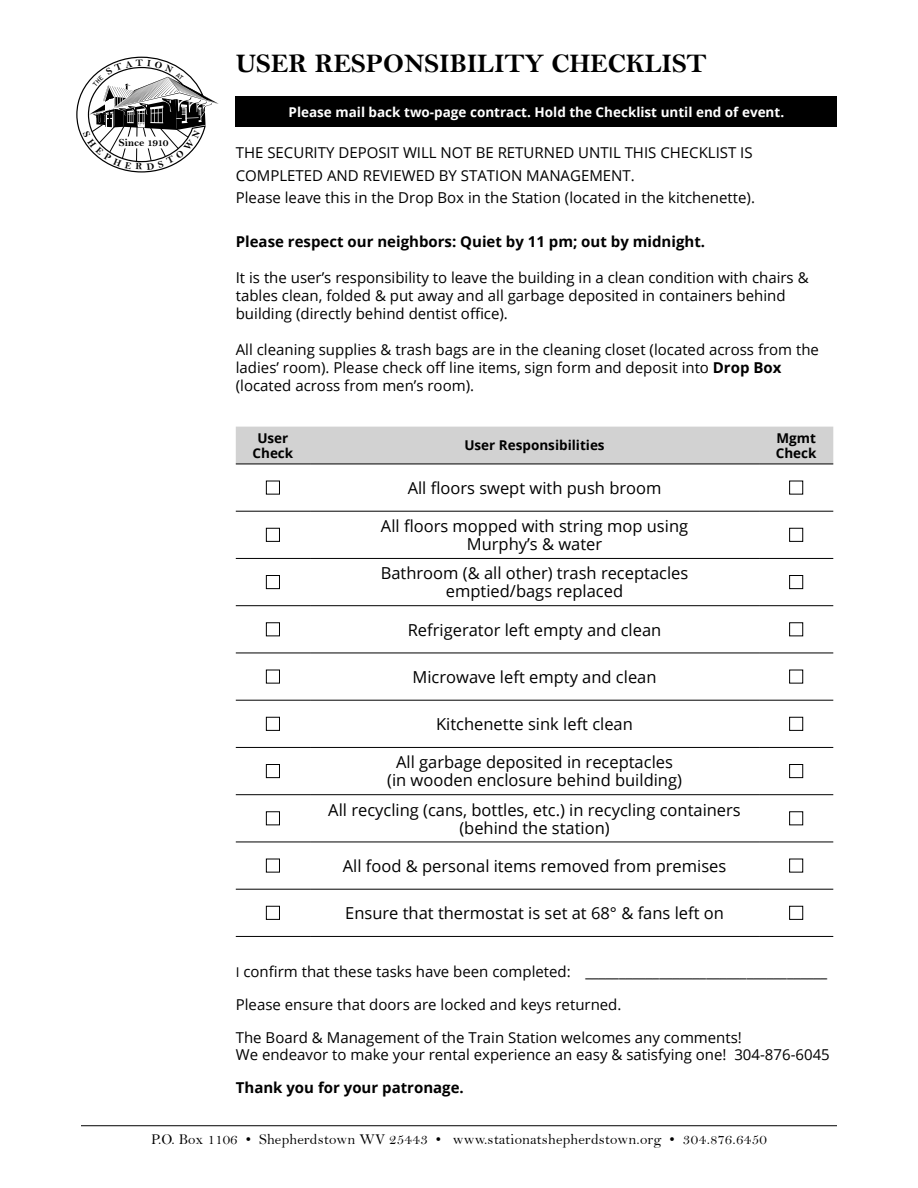
<style>
.page{position:relative;width:918px;height:1188px;background:#fff}
.page>*{position:absolute;margin:0;border:0;box-sizing:border-box;transform-origin:0 0}
.t1{font:27px "Bell MT Bold";color:#000}
.t2{font:16.5px/18px "Open Sans";color:#000;text-align:center}
.t3{font:15px/18px "Open Sans";color:#000}
.t4{font:700 15px "Open Sans";color:#000}
.t5{font:15px "Bell";letter-spacing:.01em;color:#000}
.t6{font:700 13.5px "Open Sans";color:#fff}
.t7{font:700 13.5px "Open Sans";color:#000}
.t8{font:10.95px "Bell MT Bold";letter-spacing:-.005em;color:#000}
.s1{font-weight:700}
.s2{font-size:13.5px}
</style>
<div class="page">
<div style="left:236px;top:427px;width:597px;height:37px;background:#d2d2d2"></div>
<hr style="left:236px;top:464px;width:74px;height:1px;background:#000">
<hr style="left:310px;top:464px;width:449px;height:1px;background:#000">
<hr style="left:759px;top:464px;width:74px;height:1px;background:#000">
<hr style="left:236px;top:511px;width:74px;height:1px;background:#000">
<hr style="left:310px;top:511px;width:449px;height:1px;background:#000">
<hr style="left:759px;top:511px;width:74px;height:1px;background:#000">
<hr style="left:236px;top:558px;width:74px;height:1px;background:#000">
<hr style="left:310px;top:558px;width:449px;height:1px;background:#000">
<hr style="left:759px;top:558px;width:74px;height:1px;background:#000">
<hr style="left:236px;top:605px;width:74px;height:1px;background:#000">
<hr style="left:310px;top:605px;width:449px;height:1px;background:#000">
<hr style="left:759px;top:605px;width:74px;height:1px;background:#000">
<hr style="left:236px;top:653px;width:74px;height:1px;background:#000">
<hr style="left:310px;top:653px;width:449px;height:1px;background:#000">
<hr style="left:759px;top:653px;width:74px;height:1px;background:#000">
<hr style="left:236px;top:700px;width:74px;height:1px;background:#000">
<hr style="left:310px;top:700px;width:449px;height:1px;background:#000">
<hr style="left:759px;top:700px;width:74px;height:1px;background:#000">
<hr style="left:236px;top:747px;width:74px;height:1px;background:#000">
<hr style="left:310px;top:747px;width:449px;height:1px;background:#000">
<hr style="left:759px;top:747px;width:74px;height:1px;background:#000">
<hr style="left:236px;top:794px;width:74px;height:1px;background:#000">
<hr style="left:310px;top:794px;width:449px;height:1px;background:#000">
<hr style="left:759px;top:794px;width:74px;height:1px;background:#000">
<hr style="left:236px;top:842px;width:74px;height:1px;background:#000">
<hr style="left:310px;top:842px;width:449px;height:1px;background:#000">
<hr style="left:759px;top:842px;width:74px;height:1px;background:#000">
<hr style="left:236px;top:889px;width:74px;height:1px;background:#000">
<hr style="left:310px;top:889px;width:449px;height:1px;background:#000">
<hr style="left:759px;top:889px;width:74px;height:1px;background:#000">
<hr style="left:236px;top:936px;width:74px;height:1px;background:#000">
<hr style="left:310px;top:936px;width:449px;height:1px;background:#000">
<hr style="left:759px;top:936px;width:74px;height:1px;background:#000">
<div style="left:266px;top:481px;width:14px;height:13px;border:1px solid #000"></div>
<div style="left:789px;top:481px;width:14px;height:13px;border:1px solid #000"></div>
<div style="left:266px;top:528px;width:14px;height:14px;border:1px solid #000"></div>
<div style="left:789px;top:528px;width:14px;height:14px;border:1px solid #000"></div>
<div style="left:266px;top:575px;width:14px;height:14px;border:1px solid #000"></div>
<div style="left:789px;top:575px;width:14px;height:14px;border:1px solid #000"></div>
<div style="left:266px;top:623px;width:14px;height:13px;border:1px solid #000"></div>
<div style="left:789px;top:623px;width:14px;height:13px;border:1px solid #000"></div>
<div style="left:266px;top:670px;width:14px;height:13px;border:1px solid #000"></div>
<div style="left:789px;top:670px;width:14px;height:13px;border:1px solid #000"></div>
<div style="left:266px;top:717px;width:14px;height:14px;border:1px solid #000"></div>
<div style="left:789px;top:717px;width:14px;height:14px;border:1px solid #000"></div>
<div style="left:266px;top:764px;width:14px;height:14px;border:1px solid #000"></div>
<div style="left:789px;top:764px;width:14px;height:14px;border:1px solid #000"></div>
<div style="left:266px;top:812px;width:14px;height:13px;border:1px solid #000"></div>
<div style="left:789px;top:812px;width:14px;height:13px;border:1px solid #000"></div>
<div style="left:266px;top:859px;width:14px;height:13px;border:1px solid #000"></div>
<div style="left:789px;top:859px;width:14px;height:13px;border:1px solid #000"></div>
<div style="left:266px;top:906px;width:14px;height:14px;border:1px solid #000"></div>
<div style="left:789px;top:906px;width:14px;height:14px;border:1px solid #000"></div>
<hr style="left:81px;top:1125px;width:756px;height:1px;background:#000">
<div style="left:236px;top:96px;width:601px;height:31px;background:#000"></div>
<svg style="left:76px;top:56px;width:143px;height:117px"></svg>
<p class="t1" style="left:236px;top:47px;width:473px">USER RESPONSIBILITY CHECKLIST</p>
<p class="t8" style="left:119px;top:136px;width:51px">Since 1910</p>
<p class="t6" style="left:289px;top:102px;width:497px">Please mail back two-page contract. Hold the Checklist until end of event.</p>
<p class="t3" style="left:236px;top:141px;width:518px;line-height:22.5px">THE SECURITY DEPOSIT WILL NOT BE RETURNED UNTIL THIS CHECKLIST IS<br>COMPLETED AND REVIEWED BY STATION MANAGEMENT.</p>
<p class="t3" style="left:236px;top:189px;width:521px">Please leave this in the Drop Box in the Station (located in the kitchenette).</p>
<p class="t4" style="left:236px;top:231px;width:471px">Please respect our neighbors: Quiet by 11 pm; out by midnight.</p>
<p class="t3" style="left:236px;top:268px;width:574px">It is the user’s responsibility to leave the building in a clean condition with chairs &amp; tables clean, folded &amp; put away and all garbage deposited in containers behind building (directly behind dentist office).</p>
<p class="t3" style="left:236px;top:340px;width:585px">All cleaning supplies &amp; trash bags are in the cleaning closet (located across from the ladies’ room). Please check off line items, sign form and deposit into <span class="s1">Drop Box </span>(located across from men’s room).</p>
<p class="t7" style="left:257px;top:429px;width:33px">User</p>
<p class="t7" style="left:253px;top:444px;width:42px">Check</p>
<p class="t7" style="left:464px;top:436px;width:142px">User Responsibilities</p>
<p class="t2" style="left:408px;top:478px;width:255px">All floors swept with push broom</p>
<p class="t2" style="left:381px;top:517px;width:309px">All floors mopped with string mop using<br>Murphy’s &amp; water</p>
<p class="t2" style="left:381px;top:564px;width:309px">Bathroom (&amp; all other) trash receptacles emptied/bags replaced</p>
<p class="t2" style="left:408px;top:620px;width:255px">Refrigerator left empty and clean</p>
<p class="t2" style="left:413px;top:667px;width:246px">Microwave left empty and clean</p>
<p class="t2" style="left:436px;top:715px;width:198px">Kitchenette sink left clean</p>
<p class="t2" style="left:387px;top:753px;width:296px">All garbage deposited in receptacles (in wooden enclosure behind building)</p>
<p class="t2" style="left:328px;top:800px;width:414px">All recycling (cans, bottles, etc.) in recycling containers (behind the station)</p>
<p class="t2" style="left:343px;top:856px;width:385px">All food &amp; personal items removed from premises</p>
<p class="t2" style="left:345px;top:904px;width:380px">Ensure that thermostat is set at 68° &amp; fans left on</p>
<p class="t7" style="left:776px;top:429px;width:41px">Mgmt</p>
<p class="t7" style="left:776px;top:444px;width:42px">Check</p>
<p class="t3" style="left:236px;top:962px;width:593px"><span class="s2">I</span> confirm that these tasks have been completed: ____________________________________</p>
<p class="t3" style="left:236px;top:995px;width:387px">Please ensure that doors are locked and keys returned.</p>
<p class="t3" style="left:236px;top:1029px;width:596px;line-height:16.5px">The Board &amp; Management of the Train Station welcomes any comments!<br>We endeavor to make your rental experience an easy &amp; satisfying one! 304-876-6045</p>
<p class="t4" style="left:236px;top:1077px;width:230px">Thank you for your patronage.</p>
<p class="t5" style="left:151px;top:1130px;width:617px">P.O. Box 1106 • Shepherdstown WV 25443 • www.stationatshepherdstown.org • 304.876.6450</p>
</div>
